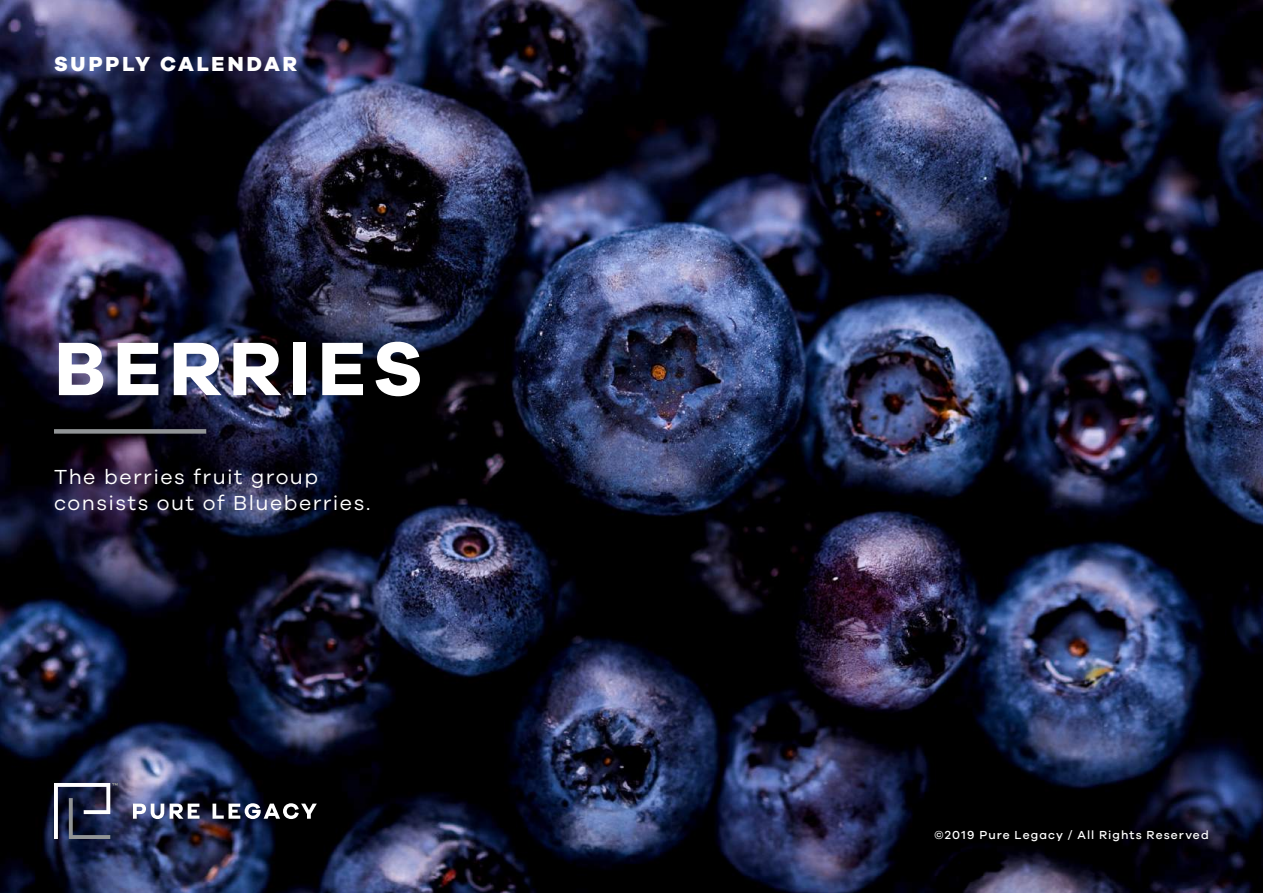
<style>
.page{position:relative;width:1263px;height:893px;background:#fff}
.page>*{position:absolute;margin:0;border:0;box-sizing:border-box;transform-origin:0 0}
.t1{font:700 78px "Galano Grotesque";letter-spacing:.09em;color:#fff}
.t2{font:21px/25.2px "Galano Grotesque";letter-spacing:.07em;color:#fff}
.t3{font:800 21px "Galano Grotesque";letter-spacing:.135em;color:#fff}
.t4{font:500 12px "Galano Grotesque";letter-spacing:.09em;color:#fff}
</style>
<div class="page">
<img style="left:0;top:0;width:1263px;height:893px">
<div style="left:54px;top:429px;width:152px;height:5px;background:#919496"></div>
<svg style="left:133px;top:804px;width:31px;height:15px"></svg>
<svg style="left:170px;top:804px;width:29px;height:15px"></svg>
<svg style="left:213px;top:803px;width:104px;height:16px"></svg>
<svg style="left:54px;top:783px;width:64px;height:56px;background:#484d65"></svg>
<p class="t3" style="left:54px;top:50px;width:244px">SUPPLY CALENDAR</p>
<h1 class="t1" style="left:54px;top:321px;width:370px">BERRIES</h1>
<p class="t2" style="left:54px;top:464px;width:318px">The berries fruit group consists out of Blueberries.</p>
<p class="t4" style="left:934px;top:828px;width:276px">©2019 Pure Legacy / All Rights Reserved</p>
</div>
